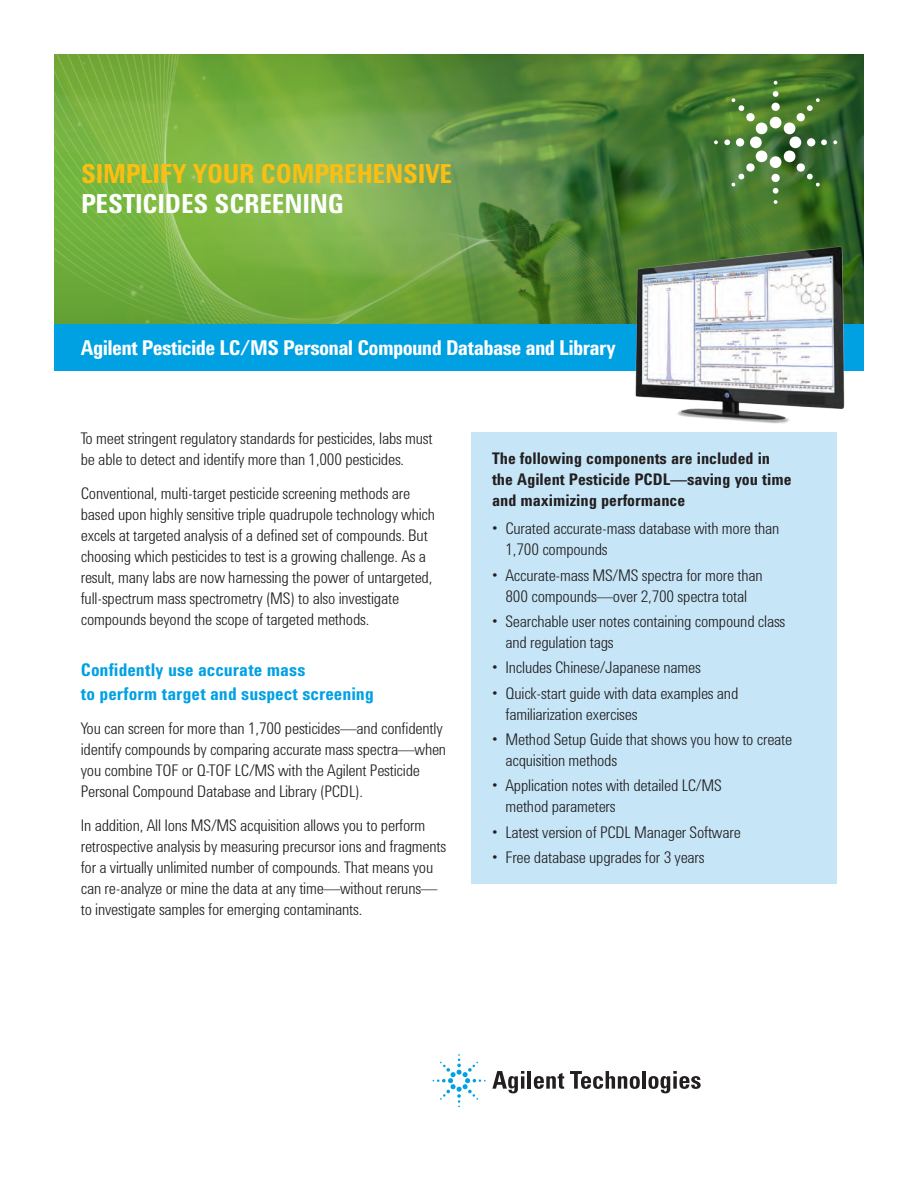
<style>
.page{position:relative;width:918px;height:1188px;background:#fff}
.page>*{position:absolute;margin:0;border:0;box-sizing:border-box;transform-origin:0 0}
.t1{font:700 27px "Agilent Condensed CFF";letter-spacing:-.01em;color:#fdbe12}
.t2{font:700 27px "Agilent Condensed CFF";letter-spacing:-.01em;color:#fff}
.t3{font:700 21px "Agilent Condensed CFF";letter-spacing:-.03em;color:#fff}
.t4{font:700 18px/24px "Agilent Condensed CFF";color:#00a1e3}
.t5{font:300 16.5px/21px "Agilent Condensed CFF";letter-spacing:-.01em;color:#231f20}
.t6{font:700 16.5px/21px "Agilent Condensed CFF";color:#231f20}
</style>
<div class="page">
<img style="left:54px;top:54px;width:149px;height:270px">
<img style="left:203px;top:54px;width:68px;height:270px">
<img style="left:271px;top:54px;width:593px;height:270px">
<div style="left:54px;top:324px;width:810px;height:47px;background:#00a1e3"></div>
<svg style="left:492px;top:1071px;width:32px;height:22px"></svg>
<hr style="left:528px;top:1071px;width:3px;height:18px;background:#231f20">
<svg style="left:534px;top:1073px;width:30px;height:16px"></svg>
<svg style="left:570px;top:1071px;width:70px;height:18px"></svg>
<hr style="left:642px;top:1071px;width:4px;height:18px;background:#231f20">
<svg style="left:648px;top:1071px;width:53px;height:22px"></svg>
<svg style="left:433px;top:1054px;width:53px;height:53px"></svg>
<svg style="left:774px;top:81px;width:4px;height:4px"></svg>
<svg style="left:833px;top:140px;width:4px;height:4px"></svg>
<svg style="left:774px;top:200px;width:4px;height:4px"></svg>
<svg style="left:714px;top:140px;width:4px;height:4px"></svg>
<svg style="left:724px;top:91px;width:103px;height:103px;background:#5e894b"></svg>
<div style="left:472px;top:432px;width:365px;height:451px;background:#c6e6f8"></div>
<img style="left:630px;top:242px;width:219px;height:182px">
<h1 class="t1" style="left:81px;top:154px;width:373px">SIMPLIFY YOUR COMPREHENSIVE</h1>
<h1 class="t2" style="left:81px;top:184px;width:264px">PESTICIDES SCREENING</h1>
<p class="t3" style="left:81px;top:332px;width:536px">Agilent Pesticide LC/MS Personal Compound Database and Library</p>
<p class="t5" style="left:81px;top:426px;width:353px">To meet stringent regulatory standards for pesticides, labs must be able to detect and identify more than 1,000 pesticides.</p>
<p class="t5" style="left:81px;top:482px;width:356px">Conventional, multi-target pesticide screening methods are based upon highly sensitive triple quadrupole technology which excels at targeted analysis of a defined set of compounds. But choosing which pesticides to test is a growing challenge. As a result, many labs are now harnessing the power of untargeted, full-spectrum mass spectrometry (MS) to also investigate compounds beyond the scope of targeted methods.</p>
<p class="t4" style="left:81px;top:657px;width:295px">Confidently use accurate mass<br>to perform target and suspect screening</p>
<p class="t5" style="left:81px;top:716px;width:367px">You can screen for more than 1,700 pesticides—and confidently identify compounds by comparing accurate mass spectra—when you combine TOF or Q-TOF LC/MS with the Agilent Pesticide Personal Compound Database and Library (PCDL).</p>
<p class="t5" style="left:81px;top:814px;width:367px">In addition, All Ions MS/MS acquisition allows you to perform retrospective analysis by measuring precursor ions and fragments for a virtually unlimited number of compounds. That means you can re-analyze or mine the data at any time—without reruns— to investigate samples for emerging contaminants.</p>
<p class="t6" style="left:492px;top:447px;width:301px">The following components are included in the Agilent Pesticide PCDL—saving you time and maximizing performance</p>
<p class="t5" style="left:506px;top:517px;width:276px;text-indent:-13px">• Curated accurate-mass database with more than<br>1,700 compounds</p>
<p class="t5" style="left:492px;top:563px;width:272px;text-align:center">• Accurate-mass MS/MS spectra for more than<br>800 compounds—over 2,700 spectra total</p>
<p class="t5" style="left:506px;top:610px;width:281px;text-indent:-13px">• Searchable user notes containing compound class and regulation tags</p>
<p class="t5" style="left:492px;top:656px;width:210px">• Includes Chinese/Japanese names</p>
<p class="t5" style="left:506px;top:681px;width:234px;text-indent:-13px">• Quick-start guide with data examples and familiarization exercises</p>
<p class="t5" style="left:506px;top:728px;width:288px;text-indent:-13px">• Method Setup Guide that shows you how to create acquisition methods</p>
<p class="t5" style="left:506px;top:774px;width:218px;text-indent:-13px">• Application notes with detailed LC/MS method parameters</p>
<p class="t5" style="left:492px;top:820px;width:250px">• Latest version of PCDL Manager Software</p>
<p class="t5" style="left:492px;top:846px;width:214px">• Free database upgrades for 3 years</p>
</div>
